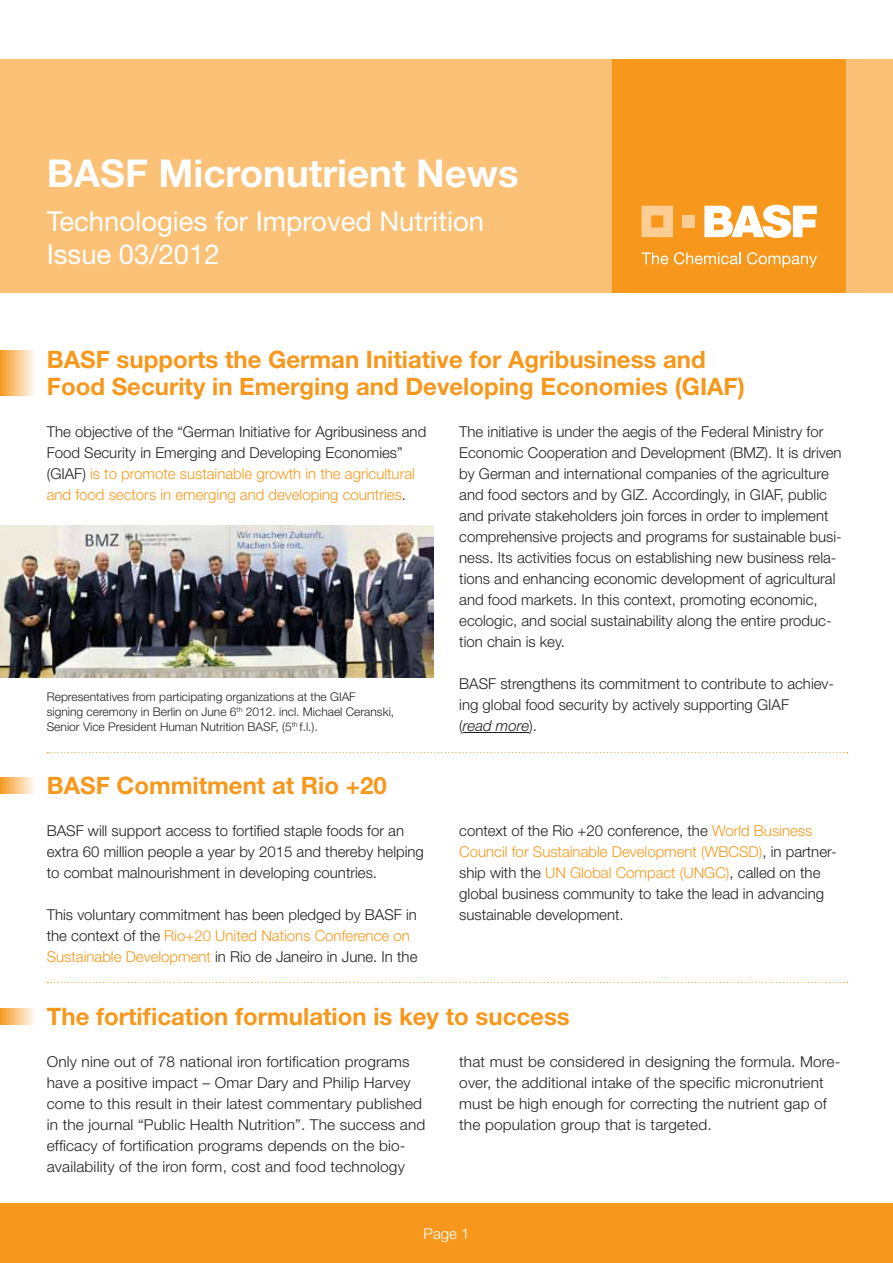
<style>
.page{position:relative;width:893px;height:1263px;background:#fff}
.page>*{position:absolute;margin:0;border:0;box-sizing:border-box;transform-origin:0 0}
.t1{font:700 38.4px "Helvetica Neue";color:#fff}
.t2{font:27.45px/33px "Helvetica Neue";color:#fff}
.t3{font:700 24px/27px "Helvetica Neue";color:#f7981d}
.t4{font:300 15px/21px "Helvetica Neue";color:#231f20}
.t5{font:300 15px "Helvetica Neue";color:#fff}
.t6{font:300 12px/15px "Helvetica Neue";color:#231f20}
.s1{color:#f7981d}
.s2{font-style:italic}
</style>
<div class="page">
<div style="left:0;top:60px;width:893px;height:233px;background:#fac177"></div>
<div style="left:612px;top:60px;width:234px;height:233px;background:#f7981d"></div>
<svg style="left:642px;top:252px;width:26px;height:12px"></svg>
<svg style="left:674px;top:252px;width:67px;height:12px"></svg>
<svg style="left:747px;top:252px;width:70px;height:16px"></svg>
<svg style="left:704px;top:205px;width:113px;height:33px"></svg>
<svg style="left:642px;top:206px;width:31px;height:31px"></svg>
<div style="left:683px;top:215px;width:12px;height:12px;background:#fdcd94"></div>
<hr style="left:463px;top:732px;width:66px;height:1px;background:#231f20">
<img style="left:0;top:526px;width:434px;height:151px">
<svg style="left:47px;top:752px;width:801px;height:1px"></svg>
<svg style="left:47px;top:982px;width:801px;height:1px"></svg>
<div style="left:0;top:1203px;width:893px;height:60px;background:#f7981d"></div>
<svg style="left:0;top:350px;width:34px;height:46px;background:#fac989"></svg>
<svg style="left:0;top:1008px;width:34px;height:17px"></svg>
<svg style="left:0;top:777px;width:34px;height:17px"></svg>
<h1 class="t1" style="left:47px;top:150px;width:473px">BASF Micronutrient News</h1>
<h2 class="t2" style="left:47px;top:205px;width:439px">Technologies for Improved Nutrition<br>Issue 03/2012</h2>
<h3 class="t3" style="left:47px;top:345px;width:700px">BASF supports the German Initiative for Agribusiness and<br>Food Security in Emerging and Developing Economies (GIAF)</h3>
<p class="t4" style="left:47px;top:421px;width:381px">The objective of the “German Initiative for Agribusiness and Food Security in Emerging and Developing Economies” (GIAF) <span class="s1">is to promote sustainable growth in the agricultural and food sectors in emerging and developing countries</span>.</p>
<p class="t6" style="left:47px;top:689px;width:349px">Representatives from participating organizations at the GIAF signing ceremony in Berlin on June 6<sup>th</sup> 2012. incl. Michael Ceranski,<br>Senior Vice President Human Nutrition BASF, (5<sup>th</sup> f.l.).</p>
<h3 class="t3" style="left:47px;top:771px;width:342px">BASF Commitment at Rio +20</h3>
<p class="t4" style="left:47px;top:820px;width:379px">BASF will support access to fortified staple foods for an extra 60 million people a year by 2015 and thereby helping to combat malnourishment in developing countries.</p>
<p class="t4" style="left:47px;top:904px;width:372px">This voluntary commitment has been pledged by BASF in the context of the <span class="s1">Rio+20 United Nations Conference on<br>Sustainable Development</span> in Rio de Janeiro in June. In the</p>
<p class="t4" style="left:459px;top:421px;width:384px">The initiative is under the aegis of the Federal Ministry for Economic Cooperation and Development (BMZ). It is driven by German and international companies of the agriculture and food sectors and by GIZ. Accordingly, in GIAF, public and private stakeholders join forces in order to implement comprehensive projects and programs for sustainable busi&shy;ness. Its activities focus on establishing new business rela&shy;tions and enhancing economic development of agricultural and food markets. In this context, promoting economic, ecologic, and social sustainability along the entire produc&shy;tion chain is key.</p>
<p class="t4" style="left:459px;top:673px;width:376px">BASF strengthens its commitment to contribute to achiev&shy;ing global food security by actively supporting GIAF<br>(<span class="s2">read more</span>).</p>
<p class="t4" style="left:459px;top:820px;width:379px">context of the Rio +20 conference, the <span class="s1">World Business Council for Sustainable Development (WBCSD)</span>, in partner&shy;ship with the <span class="s1">UN Global Compact (UNGC)</span>, called on the global business community to take the lead in advancing sustainable development.</p>
<h3 class="t3" style="left:47px;top:1002px;width:524px">The fortification formulation is key to success</h3>
<p class="t4" style="left:459px;top:1051px;width:383px">that must be considered in designing the formula. More&shy;over, the additional intake of the specific micronutrient must be high enough for correcting the nutrient gap of the population group that is targeted.</p>
<p class="t4" style="left:47px;top:1051px;width:380px">Only nine out of 78 national iron fortification programs have a positive impact – Omar Dary and Philip Harvey come to this result in their latest commentary published in the journal “Public Health Nutrition”. The success and efficacy of fortification programs depends on the bio&shy;availability of the iron form, cost and food technology</p>
<p class="t5" style="left:424px;top:1224px;width:47px">Page 1</p>
</div>
